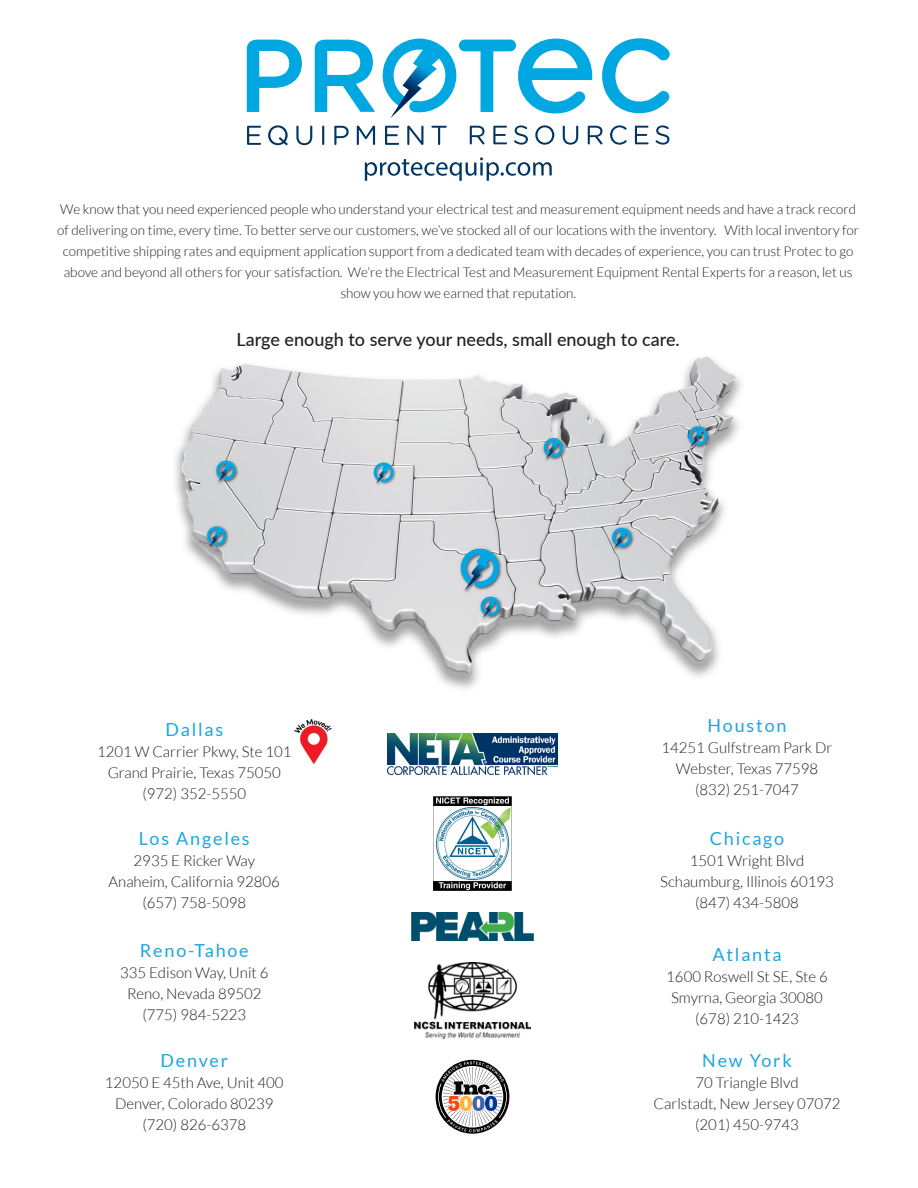
<style>
.page{position:relative;width:918px;height:1188px;background:#fff}
.page>*{position:absolute;margin:0;border:0;box-sizing:border-box;transform-origin:0 0}
.t1{font:18px "Lato";letter-spacing:.1em;color:#1da6df}
.t2{font:500 18px "Lato";color:#231f20}
.t3{font:300 15px "Lato";color:#231f20}
.t4{font:300 13.5px/21px "Lato";color:#231f20;text-align:center}
</style>
<div class="page">
<img style="left:175px;top:356px;width:566px;height:333px">
<img style="left:294px;top:719px;width:38px;height:45px">
<img style="left:387px;top:734px;width:171px;height:41px">
<img style="left:434px;top:797px;width:77px;height:93px">
<img style="left:414px;top:963px;width:117px;height:76px">
<img style="left:412px;top:913px;width:121px;height:27px">
<svg style="left:438px;top:1061px;width:69px;height:71px"></svg>
<svg style="left:365px;top:157px;width:187px;height:24px"></svg>
<svg style="left:247px;top:126px;width:14px;height:19px"></svg>
<svg style="left:268px;top:125px;width:20px;height:20px"></svg>
<svg style="left:296px;top:126px;width:16px;height:19px"></svg>
<svg style="left:322px;top:126px;width:2px;height:19px"></svg>
<svg style="left:334px;top:126px;width:15px;height:19px"></svg>
<svg style="left:357px;top:126px;width:18px;height:19px"></svg>
<svg style="left:385px;top:126px;width:14px;height:19px"></svg>
<svg style="left:407px;top:126px;width:16px;height:19px"></svg>
<svg style="left:431px;top:126px;width:16px;height:19px"></svg>
<svg style="left:470px;top:126px;width:15px;height:18px"></svg>
<svg style="left:493px;top:126px;width:14px;height:18px"></svg>
<svg style="left:514px;top:125px;width:14px;height:20px"></svg>
<svg style="left:535px;top:125px;width:19px;height:20px"></svg>
<svg style="left:563px;top:126px;width:15px;height:19px"></svg>
<svg style="left:588px;top:126px;width:14px;height:18px"></svg>
<svg style="left:610px;top:125px;width:17px;height:20px"></svg>
<svg style="left:635px;top:126px;width:14px;height:18px"></svg>
<svg style="left:656px;top:125px;width:13px;height:20px"></svg>
<svg style="left:602px;top:38px;width:68px;height:75px"></svg>
<svg style="left:247px;top:40px;width:55px;height:72px"></svg>
<svg style="left:315px;top:40px;width:60px;height:72px"></svg>
<svg style="left:383px;top:39px;width:209px;height:79px"></svg>
<p class="t4" style="left:57px;top:199px;width:804px">We know that you need experienced people who understand your electrical test and measurement equipment needs and have a track record of delivering on time, every time. To better serve our customers, we’ve stocked all of our locations with the inventory. With local inventory for competitive shipping rates and equipment application support from a dedicated team with decades of experience, you can trust Protec to go above and beyond all others for your satisfaction. We’re the Electrical Test and Measurement Equipment Rental Experts for a reason, let us show you how we earned that reputation.</p>
<p class="t2" style="left:237px;top:327px;width:445px">Large enough to serve your needs, small enough to care.</p>
<p class="t1" style="left:165px;top:719px;width:59px">Dallas</p>
<p class="t3" style="left:97px;top:743px;width:196px">1201 W Carrier Pkwy, Ste 101</p>
<p class="t3" style="left:108px;top:764px;width:175px">Grand Prairie, Texas 75050</p>
<p class="t3" style="left:142px;top:785px;width:105px">(972) 352-5550</p>
<p class="t1" style="left:139px;top:829px;width:112px">Los Angeles</p>
<p class="t3" style="left:134px;top:853px;width:123px">2935 E Ricker Way</p>
<p class="t3" style="left:109px;top:874px;width:173px">Anaheim, California 92806</p>
<p class="t3" style="left:142px;top:895px;width:105px">(657) 758-5098</p>
<p class="t1" style="left:140px;top:940px;width:110px">Reno-Tahoe</p>
<p class="t3" style="left:120px;top:964px;width:150px">335 Edison Way, Unit 6</p>
<p class="t3" style="left:127px;top:985px;width:136px">Reno, Nevada 89502</p>
<p class="t3" style="left:142px;top:1006px;width:105px">(775) 984-5223</p>
<p class="t1" style="left:161px;top:1050px;width:69px">Denver</p>
<p class="t3" style="left:105px;top:1075px;width:180px">12050 E 45th Ave, Unit 400</p>
<p class="t3" style="left:115px;top:1096px;width:160px">Denver, Colorado 80239</p>
<p class="t3" style="left:142px;top:1117px;width:105px">(720) 826-6378</p>
<p class="t1" style="left:708px;top:716px;width:80px">Houston</p>
<p class="t3" style="left:662px;top:740px;width:173px">14251 Gulfstream Park Dr</p>
<p class="t3" style="left:676px;top:761px;width:144px">Webster, Texas 77598</p>
<p class="t3" style="left:695px;top:782px;width:105px">(832) 251-7047</p>
<p class="t1" style="left:710px;top:828px;width:76px">Chicago</p>
<p class="t3" style="left:690px;top:852px;width:116px">1501 Wright Blvd</p>
<p class="t3" style="left:660px;top:873px;width:175px">Schaumburg, Illinois 60193</p>
<p class="t3" style="left:695px;top:894px;width:105px">(847) 434-5808</p>
<p class="t1" style="left:712px;top:944px;width:71px">Atlanta</p>
<p class="t3" style="left:666px;top:968px;width:163px">1600 Roswell St SE, Ste 6</p>
<p class="t3" style="left:671px;top:989px;width:153px">Smyrna, Georgia 30080</p>
<p class="t3" style="left:695px;top:1010px;width:105px">(678) 210-1423</p>
<p class="t1" style="left:702px;top:1050px;width:91px">New York</p>
<p class="t3" style="left:696px;top:1075px;width:105px">70 Triangle Blvd</p>
<p class="t3" style="left:654px;top:1096px;width:188px">Carlstadt, New Jersey 07072</p>
<p class="t3" style="left:695px;top:1117px;width:105px">(201) 450-9743</p>
</div>
